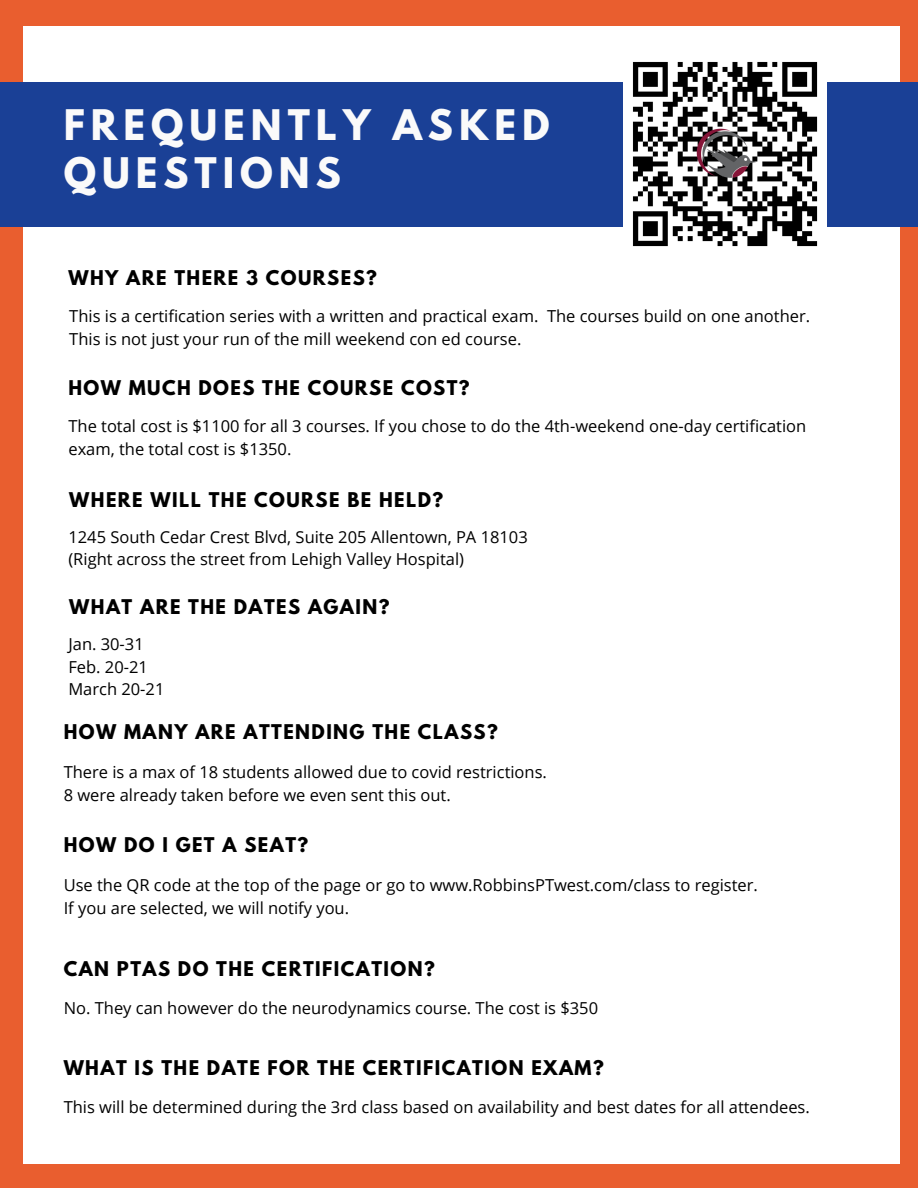
<style>
.page{position:relative;width:918px;height:1188px;background:#e95e2f}
.page>*{position:absolute;margin:0;border:0;box-sizing:border-box;transform-origin:0 0}
.t1{font:700 37.35px/47.7px "League Spartan";letter-spacing:.16em;color:#fafafa}
.t2{font:700 18px "League Spartan";letter-spacing:.08em;color:#000}
.t3{font:16.5px/22.5px "Open Sans";color:#000}
</style>
<div class="page">
<div style="left:24px;top:27px;width:876px;height:1137px;background:#fff"></div>
<div style="left:0;top:82px;width:918px;height:144px;background:#1a4096"></div>
<img style="left:624px;top:61px;width:202px;height:186px">
<p class="t1" style="left:64px;top:106px;width:487px">FREQUENTLY ASKED<br>QUESTIONS</p>
<p class="t2" style="left:68px;top:268px;width:310px">WHY ARE THERE 3 COURSES?</p>
<p class="t3" style="left:69px;top:304px;width:742px">This is a certification series with a written and practical exam. The courses build on one another.</p>
<p class="t3" style="left:69px;top:327px;width:454px">This is not just your run of the mill weekend con ed course.</p>
<p class="t2" style="left:68px;top:379px;width:403px">HOW MUCH DOES THE COURSE COST?</p>
<p class="t3" style="left:68px;top:415px;width:739px">The total cost is $1100 for all 3 courses. If you chose to do the 4th-weekend one-day certification exam, the total cost is $1350.</p>
<p class="t2" style="left:69px;top:490px;width:375px">WHERE WILL THE COURSE BE HELD?</p>
<p class="t3" style="left:68px;top:525px;width:461px">1245 South Cedar Crest Blvd, Suite 205 Allentown, PA 18103</p>
<p class="t3" style="left:68px;top:548px;width:397px">(Right across the street from Lehigh Valley Hospital)</p>
<p class="t2" style="left:69px;top:598px;width:322px">WHAT ARE THE DATES AGAIN?</p>
<p class="t3" style="left:68px;top:633px;width:77px">Jan. 30-31</p>
<p class="t3" style="left:68px;top:655px;width:81px">Feb. 20-21</p>
<p class="t3" style="left:68px;top:678px;width:98px">March 20-21</p>
<p class="t2" style="left:64px;top:723px;width:436px">HOW MANY ARE ATTENDING THE CLASS?</p>
<p class="t3" style="left:64px;top:760px;width:485px">There is a max of 18 students allowed due to covid restrictions.</p>
<p class="t3" style="left:64px;top:783px;width:389px">8 were already taken before we even sent this out.</p>
<p class="t2" style="left:64px;top:836px;width:246px">HOW DO I GET A SEAT?</p>
<p class="t3" style="left:64px;top:874px;width:696px">Use the QR code at the top of the page or go to www.RobbinsPTwest.com/class to register.</p>
<p class="t3" style="left:64px;top:896px;width:287px">If you are selected, we will notify you.</p>
<p class="t2" style="left:64px;top:960px;width:373px">CAN PTAS DO THE CERTIFICATION?</p>
<p class="t3" style="left:64px;top:996px;width:536px">No. They can however do the neurodynamics course. The cost is $350</p>
<p class="t2" style="left:64px;top:1059px;width:542px">WHAT IS THE DATE FOR THE CERTIFICATION EXAM?</p>
<p class="t3" style="left:64px;top:1095px;width:748px">This will be determined during the 3rd class based on availability and best dates for all attendees.</p>
</div>
